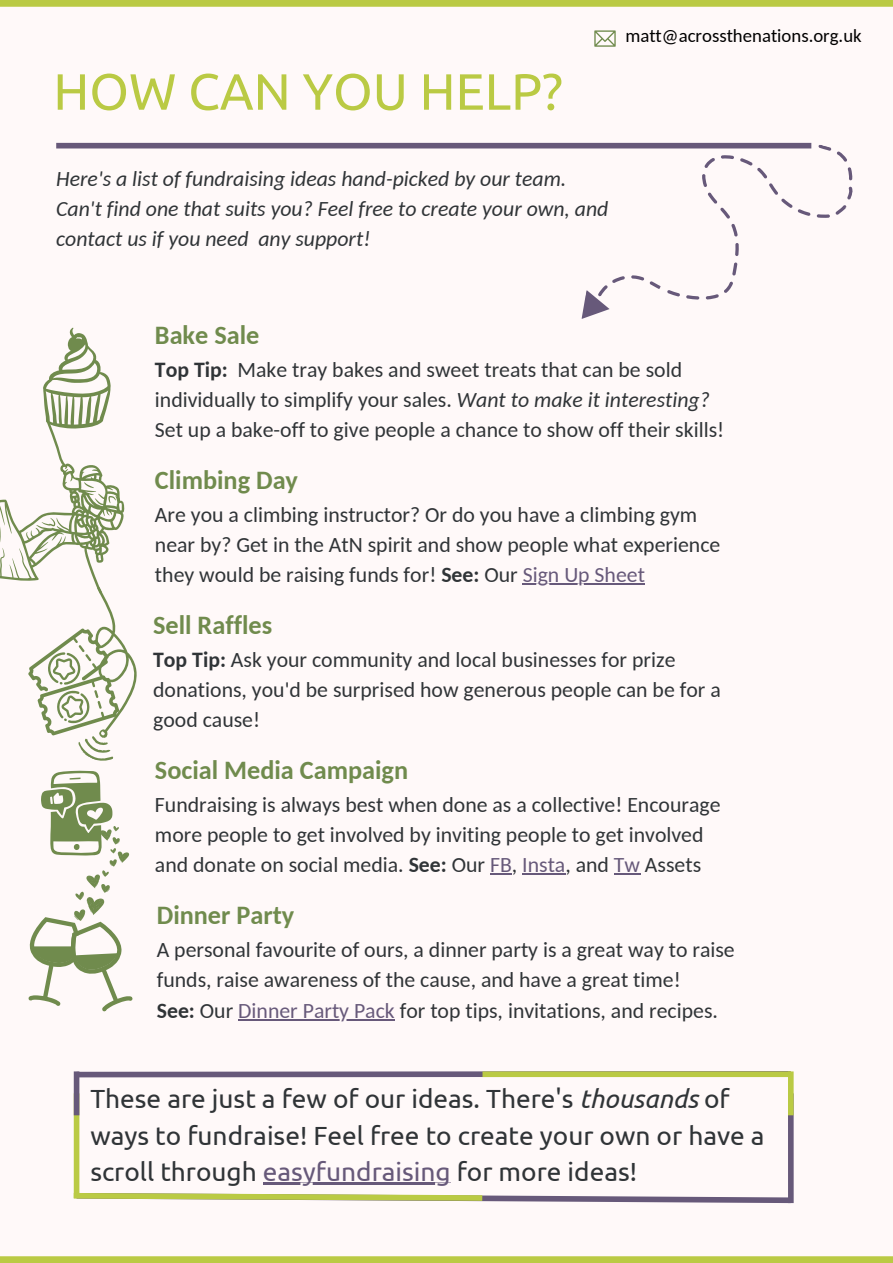
<style>
.page{position:relative;width:893px;height:1263px;background:#fff9f9}
.page>*{position:absolute;margin:0;border:0;box-sizing:border-box;transform-origin:0 0}
.t1{font:51px "Ubuntu";color:#baca44}
.t2{font:26.25px/36.6px "Ubuntu";color:#303437}
.t3{font:700 26.25px "Carlito";color:#708b4d}
.t4{font:21.75px/30.4px "Carlito";color:#303437}
.t5{font:italic 21.75px/30.4px "Carlito";color:#303437}
.t6{font:18.75px "Carlito";color:#000}
.s1{font-weight:700}
.s2{font-style:italic}
.s3{color:#67597a}
</style>
<div class="page">
<svg style="left:581px;top:290px;width:17px;height:29px"></svg>
<svg style="left:598px;top:142px;width:255px;height:171px"></svg>
<div style="left:56px;top:143px;width:755px;height:5px;background:#67597a"></div>
<div style="left:0;top:0;width:893px;height:7px;background:#baca44"></div>
<div style="left:0;top:1256px;width:893px;height:7px;background:#baca44"></div>
<svg style="left:594px;top:30px;width:21px;height:17px"></svg>
<svg style="left:0;top:327px;width:137px;height:685px"></svg>
<hr style="left:263px;top:1183px;width:188px;height:2px;background:#67597a">
<svg style="left:73px;top:1071px;width:721px;height:9px"></svg>
<div style="left:482px;top:1071px;width:309px;height:6px;background:#baca44"></div>
<div style="left:74px;top:1093px;width:5px;height:105px;background:#baca44"></div>
<div style="left:74px;top:1071px;width:5px;height:44px;background:#67597a"></div>
<svg style="left:73px;top:1190px;width:721px;height:14px"></svg>
<div style="left:788px;top:1093px;width:5px;height:110px;background:#67597a"></div>
<div style="left:788px;top:1071px;width:5px;height:44px;background:#baca44"></div>
<hr style="left:523px;top:583px;width:122px;height:2px;background:#67597a">
<hr style="left:490px;top:873px;width:22px;height:2px;background:#67597a">
<hr style="left:522px;top:873px;width:43px;height:2px;background:#67597a">
<hr style="left:614px;top:873px;width:26px;height:2px;background:#67597a">
<hr style="left:238px;top:1019px;width:157px;height:1px;background:#67597a">
<h1 class="t1" style="left:53px;top:62px;width:511px">HOW CAN YOU HELP?</h1>
<p class="t6" style="left:625px;top:28px;width:238px">matt@acrossthenations.org.uk</p>
<p class="t5" style="left:56px;top:165px;width:554px">Here's a list of fundraising ideas hand-picked by our team.<br>Can't find one that suits you? Feel free to create your own, and contact us if you need any support!</p>
<p class="t3" style="left:155px;top:324px;width:106px">Bake Sale</p>
<p class="t4" style="left:155px;top:356px;width:571px"><span class="s1">Top Tip:</span> Make tray bakes and sweet treats that can be sold individually to simplify your sales. <span class="s2">Want to make it interesting?<br></span>Set up a bake-off to give people a chance to show off their skills!</p>
<p class="t3" style="left:155px;top:469px;width:145px">Climbing Day</p>
<p class="t4" style="left:155px;top:501px;width:567px">Are you a climbing instructor? Or do you have a climbing gym near by? Get in the AtN spirit and show people what experience they would be raising funds for! <span class="s1">See:</span> Our <span class="s3">Sign Up Sheet</span></p>
<p class="t3" style="left:153px;top:614px;width:120px">Sell Raffles</p>
<p class="t4" style="left:153px;top:646px;width:569px"><span class="s1">Top Tip:</span> Ask your community and local businesses for prize donations, you'd be surprised how generous people can be for a good cause!</p>
<p class="t3" style="left:155px;top:759px;width:255px">Social Media Campaign</p>
<p class="t4" style="left:155px;top:791px;width:567px">Fundraising is always best when done as a collective! Encourage more people to get involved by inviting people to get involved and donate on social media. <span class="s1">See:</span> Our <span class="s3">FB</span>, <span class="s3">Insta</span>, and <span class="s3">Tw</span> Assets</p>
<p class="t3" style="left:157px;top:904px;width:139px">Dinner Party</p>
<p class="t4" style="left:157px;top:936px;width:579px">A personal favourite of ours, a dinner party is a great way to raise funds, raise awareness of the cause, and have a great time!<br><span class="s1">See:</span> Our <span class="s3">Dinner Party Pack</span> for top tips, invitations, and recipes.</p>
<p class="t2" style="left:90px;top:1080px;width:676px">These are just a few of our ideas. There's <span class="s2">thousands</span> of ways to fundraise! Feel free to create your own or have a scroll through <span class="s3">easyfundraising</span> for more ideas!</p>
</div>
